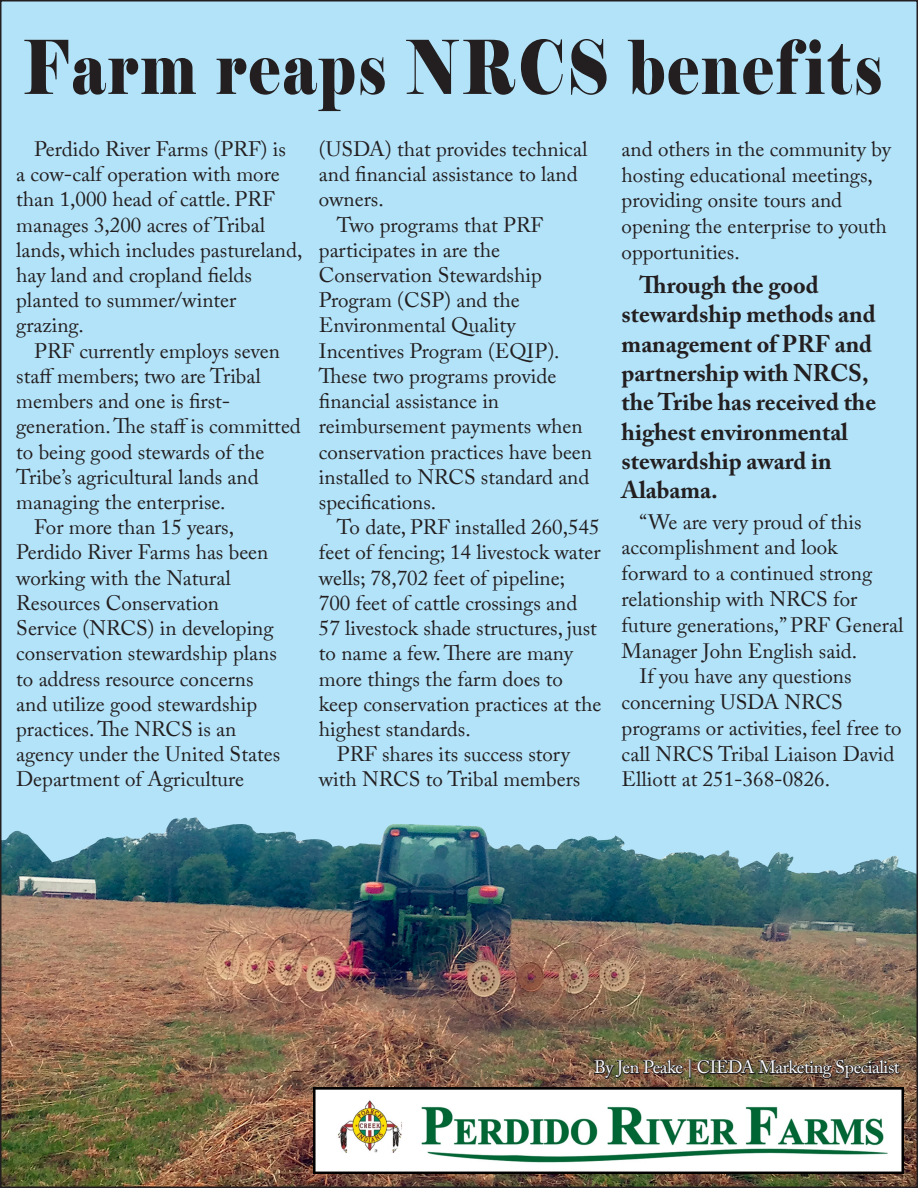
<style>
.page{position:relative;width:918px;height:1188px;background:#b3e3f9}
.page>*{position:absolute;margin:0;border:0;box-sizing:border-box;transform-origin:0 0}
.Elephant_Regular{font:74.25px "Elephant";letter-spacing:.045em;color:#231f20;scale:.79 1}
.PCI_News_Text{font:700 24px/29.4px "Adobe Caslon Pro";color:#231f20}
.PCI_News_Text-2{font:21px/25.2px "Adobe Caslon Pro";color:#231f20}
.PCI_News_Text-3{font:18px "Adobe Caslon Pro";letter-spacing:-.025em;color:#fff}
</style>
<div class="page">
<img style="left:3px;top:817px;width:912px;height:368px">
<img style="left:313px;top:1087px;width:591px;height:87px">
<svg style="left:593px;top:1039px;width:92px;height:55px;background:#73604b"></svg>
<div style="left:689px;top:1059px;width:2px;height:20px;border:2px solid #231f20"></div>
<svg style="left:696px;top:1039px;width:205px;height:71px;background:#908374"></svg>
<p class="Elephant_Regular" style="left:23px;top:21px;width:1089px">Farm reaps NRCS benefits</p>
<p class="PCI_News_Text-2" style="left:16px;top:136px;width:288px;text-indent:18px">Perdido River Farms (PRF) is<br>a cow-calf operation with more than 1,000 head of cattle. PRF manages 3,200 acres of Tribal lands, which includes pastureland, hay land and cropland fields planted to summer/winter grazing.</p>
<p class="PCI_News_Text-2" style="left:16px;top:338px;width:286px;text-indent:18px">PRF currently employs seven staff members; two are Tribal members and one is first&shy;generation. The staff is committed to being good stewards of the<br>Tribe’s agricultural lands and managing the enterprise.</p>
<p class="PCI_News_Text-2" style="left:16px;top:514px;width:266px;text-indent:18px">For more than 15 years,<br>Perdido River Farms has been working with the Natural<br>Resources Conservation<br>Service (NRCS) in developing conservation stewardship plans to address resource concerns and utilize good stewardship practices. The NRCS is an agency under the United States<br>Department of Agriculture</p>
<p class="PCI_News_Text-2" style="left:319px;top:136px;width:270px">(USDA) that provides technical and financial assistance to land owners.</p>
<p class="PCI_News_Text-2" style="left:319px;top:212px;width:275px;text-indent:18px">Two programs that PRF participates in are the<br>Conservation Stewardship<br>Program (CSP) and the<br>Environmental Quality<br>Incentives Program (EQIP).<br>These two programs provide financial assistance in reimbursement payments when conservation practices have been installed to NRCS standard and specifications.</p>
<p class="PCI_News_Text-2" style="left:319px;top:514px;width:284px;text-indent:18px">To date, PRF installed 260,545 feet of fencing; 14 livestock water wells; 78,702 feet of pipeline;<br>700 feet of cattle crossings and<br>57 livestock shade structures, just to name a few. There are many more things the farm does to keep conservation practices at the highest standards.</p>
<p class="PCI_News_Text-2" style="left:319px;top:741px;width:263px;text-align:center">PRF shares its success story with NRCS to Tribal members</p>
<p class="PCI_News_Text-2" style="left:622px;top:136px;width:271px;line-height:25.8px">and others in the community by hosting educational meetings, providing onsite tours and opening the enterprise to youth opportunities.</p>
<p class="PCI_News_Text" style="left:622px;top:270px;width:256px;text-indent:18px">Through the good stewardship methods and management of PRF and partnership with NRCS, the Tribe has received the highest environmental stewardship award in<br>Alabama.</p>
<p class="PCI_News_Text-2" style="left:622px;top:509px;width:283px;line-height:25.8px;text-indent:18px">“We are very proud of this accomplishment and look forward to a continued strong relationship with NRCS for future generations,” PRF General<br>Manager John English said.</p>
<p class="PCI_News_Text-2" style="left:622px;top:663px;width:282px;line-height:25.8px;text-indent:18px">If you have any questions concerning USDA NRCS programs or activities, feel free to call NRCS Tribal Liaison David<br>Elliott at 251-368-0826.</p>
<p class="PCI_News_Text-3" style="left:594px;top:1057px;width:307px">By Jen Peake | CIEDA Marketing Specialist</p>
</div>
